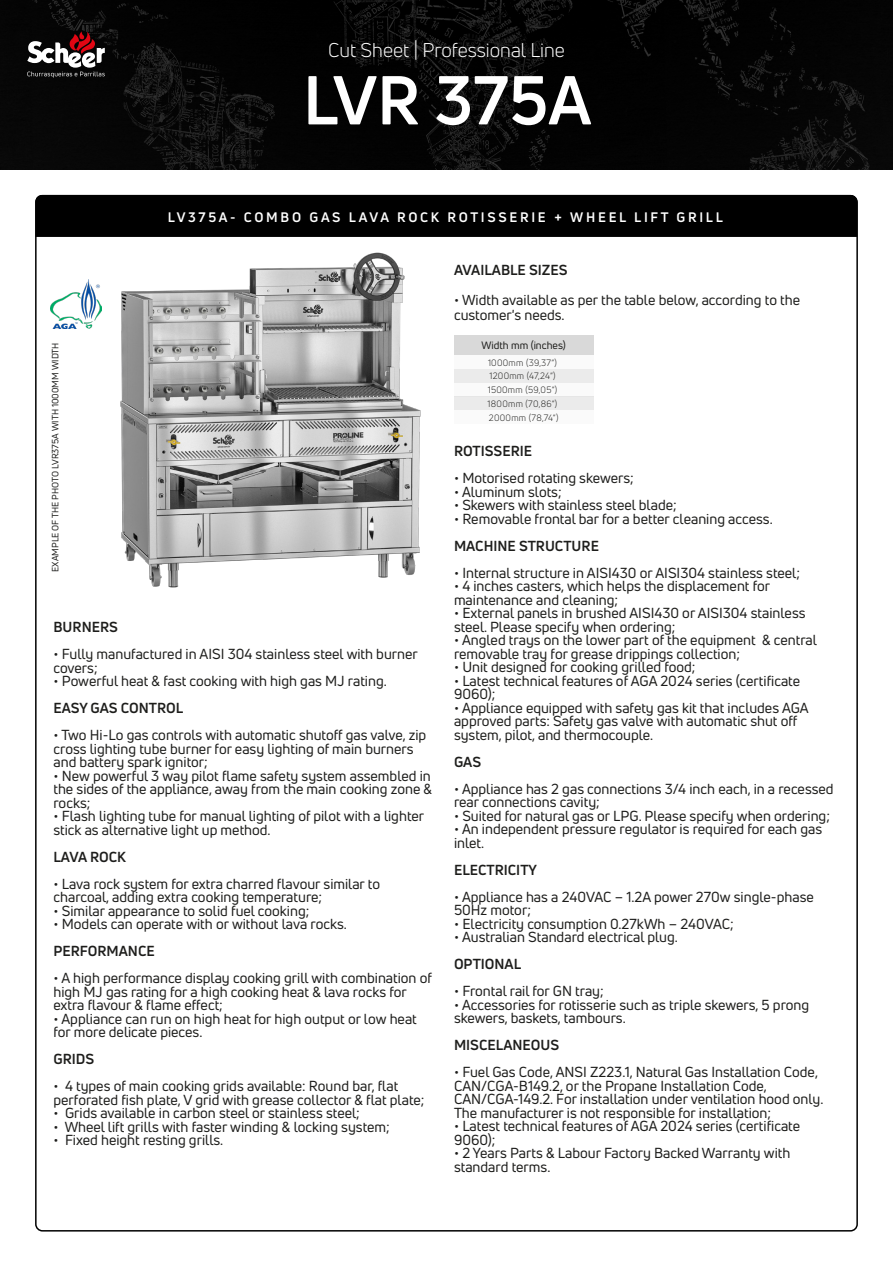
<style>
.page{position:relative;width:893px;height:1263px;background:#fff}
.page>*{position:absolute;margin:0;border:0;box-sizing:border-box;transform-origin:0 0}
.t1{font:700 67.5px "Uni Neue";color:#fff}
.t2{font:19.5px "Uni Neue";color:#fff}
.t3{font:14.25px/13.5px "Uni Neue";color:#1d1d1b}
.t4{font:700 14.25px "Uni Neue";color:#1d1d1b}
.t5{font:700 13.5px "Uni Neue";letter-spacing:.2em;color:#fff}
.t6{font:10.5px "Uni Neue";color:#1d1d1b}
.t7{font:9px/13.8px "Uni Neue";letter-spacing:.03em;color:#1d1d1b}
.t8{font:9px "Uni Neue";color:#1d1d1b}
</style>
<div class="page">
<img style="left:0;top:0;width:893px;height:169px">
<div style="left:38px;top:195px;width:817px;height:42px;background:#000"></div>
<svg style="left:27px;top:31px;width:78px;height:47px"></svg>
<div style="left:454px;top:335px;width:139px;height:20px;background:#d9d9d9"></div>
<div style="left:454px;top:355px;width:139px;height:14px;background:#fafafa"></div>
<div style="left:454px;top:369px;width:139px;height:14px;background:#ebebeb"></div>
<div style="left:454px;top:383px;width:139px;height:13px;background:#fafafa"></div>
<div style="left:454px;top:396px;width:139px;height:14px;background:#ebebeb"></div>
<div style="left:454px;top:410px;width:139px;height:14px;background:#fafafa"></div>
<img style="left:35px;top:232px;width:547px;height:362px">
<img style="left:51px;top:279px;width:51px;height:49px">
<h2 class="t2" style="left:328px;top:39px;width:238px">Cut Sheet | Professional Line</h2>
<h1 class="t1" style="left:303px;top:58px;width:290px">LVR 375A</h1>
<p class="t5" style="left:168px;top:208px;width:556px">LV375A- COMBO GAS LAVA ROCK ROTISSERIE + WHEEL LIFT GRILL</p>
<p class="t8" style="left:50px;top:572px;width:231px;rotate:-90deg">EXAMPLE OF THE PHOTO LVR375A WITH 1000MM WIDTH</p>
<p class="t4" style="left:53px;top:618px;width:66px">BURNERS</p>
<p class="t3" style="left:53px;top:647px;width:366px">• Fully manufactured in AISI 304 stainless steel with burner covers;</p>
<p class="t3" style="left:53px;top:674px;width:335px">• Powerful heat &amp; fast cooking with high gas MJ rating.</p>
<p class="t4" style="left:53px;top:699px;width:131px">EASY GAS CONTROL</p>
<p class="t3" style="left:53px;top:728px;width:374px">• Two Hi-Lo gas controls with automatic shutoff gas valve, zip cross lighting tube burner for easy lighting of main burners and battery spark ignitor;</p>
<p class="t3" style="left:53px;top:769px;width:380px;text-align:justify">• New powerful 3 way pilot flame safety system assembled in the sides of the appliance, away from the main cooking zone &amp; rocks;</p>
<p class="t3" style="left:53px;top:809px;width:372px">• Flash lighting tube for manual lighting of pilot with a lighter stick as alternative light up method.</p>
<p class="t4" style="left:53px;top:848px;width:74px">LAVA ROCK</p>
<p class="t3" style="left:53px;top:877px;width:328px">• Lava rock system for extra charred flavour similar to charcoal, adding extra cooking temperature;</p>
<p class="t3" style="left:53px;top:904px;width:257px">• Similar appearance to solid fuel cooking;</p>
<p class="t3" style="left:53px;top:917px;width:295px">• Models can operate with or without lava rocks.</p>
<p class="t4" style="left:53px;top:942px;width:103px">PERFORMANCE</p>
<p class="t3" style="left:53px;top:971px;width:380px">• A high performance display cooking grill with combination of high MJ gas rating for a high cooking heat &amp; lava rocks for extra flavour &amp; flame effect;</p>
<p class="t3" style="left:53px;top:1012px;width:365px">• Appliance can run on high heat for high output or low heat for more delicate pieces.</p>
<p class="t4" style="left:53px;top:1050px;width:42px">GRIDS</p>
<p class="t3" style="left:53px;top:1079px;width:373px">• 4 types of main cooking grids available: Round bar, flat perforated fish plate, V grid with grease collector &amp; flat plate;</p>
<p class="t3" style="left:53px;top:1106px;width:308px">• Grids available in carbon steel or stainless steel;</p>
<p class="t3" style="left:53px;top:1120px;width:338px">• Wheel lift grills with faster winding &amp; locking system;</p>
<p class="t3" style="left:53px;top:1133px;width:171px">• Fixed height resting grills.</p>
<p class="t4" style="left:454px;top:261px;width:115px">AVAILABLE SIZES</p>
<p class="t3" style="left:454px;top:292px;width:348px;line-height:15px">• Width available as per the table below, according to the customer's needs.</p>
<p class="t6" style="left:482px;top:338px;width:86px">Width mm (inches)</p>
<p class="t7" style="left:488px;top:355px;width:72px">1000mm (39,37”)<br>1200mm (47,24”)<br>1500mm (59,05”)<br>1800mm (70,86”)<br>2000mm (78,74”)</p>
<p class="t4" style="left:454px;top:442px;width:80px">ROTISSERIE</p>
<p class="t3" style="left:454px;top:471px;width:181px">• Motorised rotating skewers;</p>
<p class="t3" style="left:454px;top:485px;width:109px">• Aluminum slots;</p>
<p class="t3" style="left:454px;top:498px;width:224px">• Skewers with stainless steel blade;</p>
<p class="t3" style="left:454px;top:512px;width:320px">• Removable frontal bar for a better cleaning access.</p>
<p class="t4" style="left:454px;top:537px;width:147px">MACHINE STRUCTURE</p>
<p class="t3" style="left:454px;top:566px;width:348px">• Internal structure in AISI430 or AISI304 stainless steel;</p>
<p class="t3" style="left:454px;top:579px;width:318px">• 4 inches casters, which helps the displacement for maintenance and cleaning;</p>
<p class="t3" style="left:454px;top:606px;width:353px">• External panels in brushed AISI430 or AISI304 stainless steel. Please specify when ordering;</p>
<p class="t3" style="left:454px;top:633px;width:364px">• Angled trays on the lower part of the equipment &amp; central removable tray for grease drippings collection;</p>
<p class="t3" style="left:454px;top:660px;width:243px">• Unit designed for cooking grilled food;</p>
<p class="t3" style="left:454px;top:674px;width:348px">• Latest technical features of AGA 2024 series (certificate<br>9060);</p>
<p class="t3" style="left:454px;top:701px;width:356px">• Appliance equipped with safety gas kit that includes AGA approved parts: Safety gas valve with automatic shut off system, pilot, and thermocouple.</p>
<p class="t4" style="left:454px;top:753px;width:29px">GAS</p>
<p class="t3" style="left:454px;top:782px;width:381px">• Appliance has 2 gas connections 3/4 inch each, in a recessed rear connections cavity;</p>
<p class="t3" style="left:454px;top:809px;width:377px">• Suited for natural gas or LPG. Please specify when ordering;</p>
<p class="t3" style="left:454px;top:822px;width:370px">• An independent pressure regulator is required for each gas inlet.</p>
<p class="t4" style="left:454px;top:861px;width:85px">ELECTRICITY</p>
<p class="t3" style="left:454px;top:890px;width:361px">• Appliance has a 240VAC – 1.2A power 270w single-phase<br>50Hz motor;</p>
<p class="t3" style="left:454px;top:917px;width:281px">• Electricity consumption 0.27kWh – 240VAC;</p>
<p class="t3" style="left:454px;top:930px;width:225px">• Australian Standard electrical plug.</p>
<p class="t4" style="left:454px;top:955px;width:69px">OPTIONAL</p>
<p class="t3" style="left:454px;top:984px;width:151px">• Frontal rail for GN tray;</p>
<p class="t3" style="left:454px;top:998px;width:357px">• Accessories for rotisserie such as triple skewers, 5 prong skewers, baskets, tambours.</p>
<p class="t4" style="left:454px;top:1036px;width:107px">MISCELANEOUS</p>
<p class="t3" style="left:454px;top:1065px;width:371px">• Fuel Gas Code, ANSI Z223.1, Natural Gas Installation Code, CAN/CGA-B149.2, or the Propane Installation Code, CAN/CGA-149.2. For installation under ventilation hood only.<br>The manufacturer is not responsible for installation;</p>
<p class="t3" style="left:454px;top:1119px;width:348px">• Latest technical features of AGA 2024 series (certificate<br>9060);</p>
<p class="t3" style="left:454px;top:1146px;width:338px">• 2 Years Parts &amp; Labour Factory Backed Warranty with standard terms.</p>
</div>
